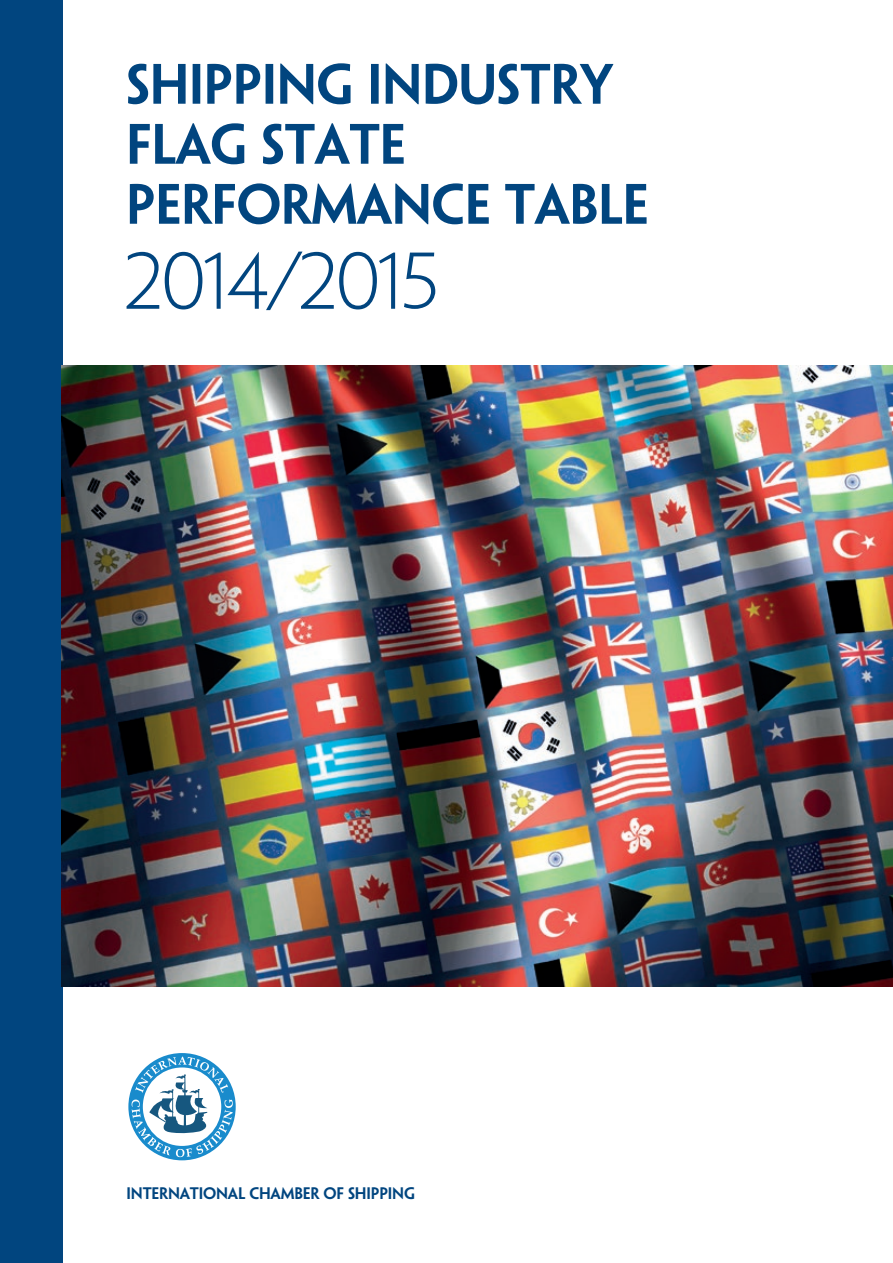
<style>
.page{position:relative;width:893px;height:1263px;background:#fff}
.page>*{position:absolute;margin:0;border:0;box-sizing:border-box;transform-origin:0 0}
.t1{font:300 72px "Penumbra Sans Std";letter-spacing:-.015em;color:#01457f}
.t2{font:600 51px/60px "Penumbra Sans Std";letter-spacing:-.015em;color:#01457f}
.t3{font:600 15px "Penumbra Sans Std";letter-spacing:-.015em;color:#01457f}
</style>
<div class="page">
<div style="left:0;top:0;width:62px;height:1263px;background:#01457f"></div>
<img style="left:62px;top:366px;width:831px;height:620px">
<svg style="left:128px;top:1053px;width:108px;height:107px"></svg>
<p class="t2" style="left:126px;top:55px;width:524px">SHIPPING INDUSTRY<br>FLAG STATE<br>PERFORMANCE TABLE</p>
<p class="t1" style="left:126px;top:240px;width:313px">2014/2015</p>
<p class="t3" style="left:127px;top:1184px;width:290px">INTERNATIONAL CHAMBER OF SHIPPING</p>
</div>
